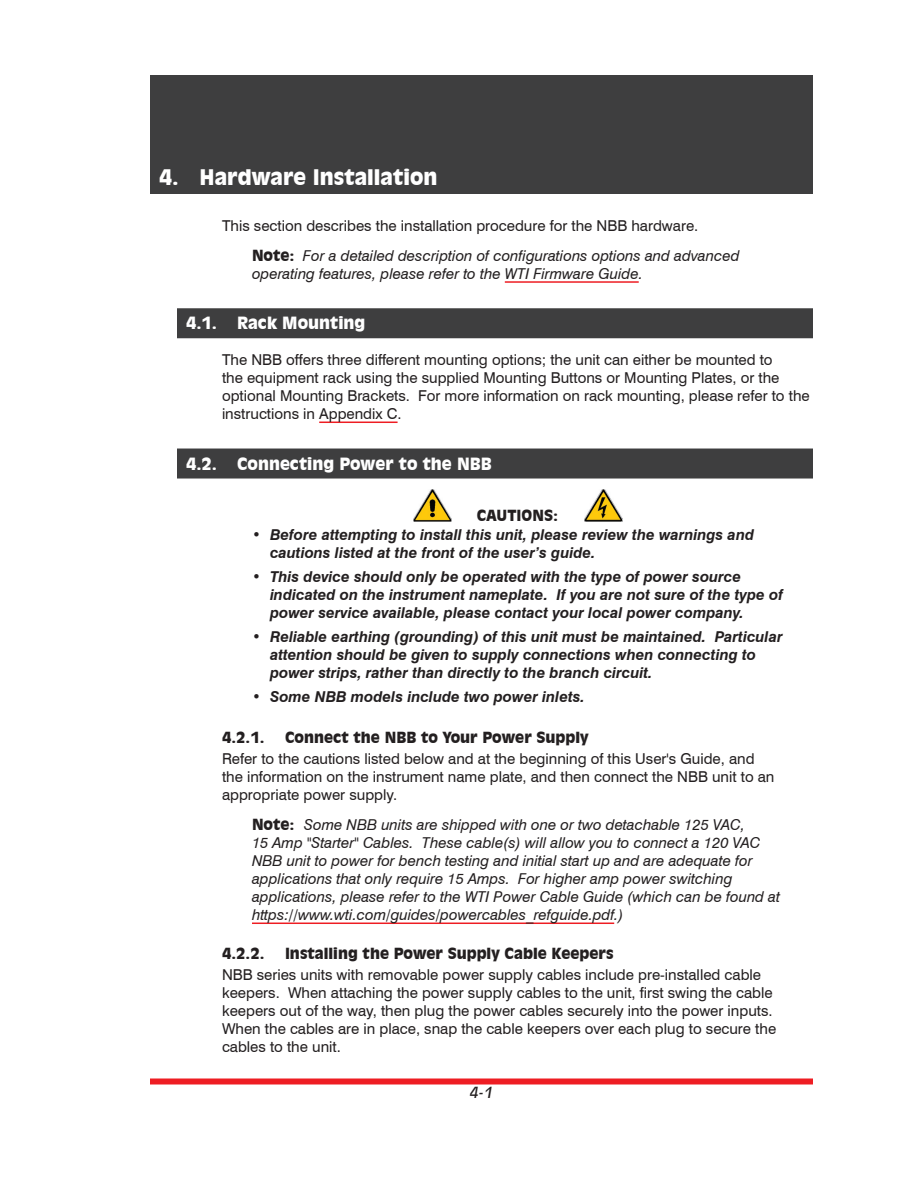
<style>
.page{position:relative;width:918px;height:1188px;background:#fff}
.page>*{position:absolute;margin:0;border:0;box-sizing:border-box;transform-origin:0 0}
.t1{font:900 21px "Incised 901 BT";color:#fff}
.t2{font:900 16.5px "Incised 901 BT";color:#fff}
.t3{font:15px/18px "Swiss 721 BT";color:#231f20}
.t4{font:italic 700 15px/18px "Swiss 721 BT";color:#231f20}
.t5{font:italic 15px/18px "Swiss 721 BT";color:#231f20}
.t6{font:900 15px "Incised 901 BT";color:#231f20}
.t7{font:italic 15px "Incised 901 BT";color:#231f20}
.s1{font-family:"Incised 901 BT";font-weight:900}
.s2{font-style:italic}
.s3{font-family:"Incised 901 BT";font-weight:900;font-style:normal}
</style>
<div class="page">
<div style="left:150px;top:1078px;width:663px;height:6px;background:#ee1d23"></div>
<div style="left:150px;top:75px;width:663px;height:119px;background:#3e3e3f"></div>
<hr style="left:505px;top:281px;width:134px;height:2px;background:#ee1d23">
<div style="left:177px;top:308px;width:636px;height:30px;background:#3e3e3f"></div>
<hr style="left:319px;top:422px;width:79px;height:1px;background:#ee1d23">
<div style="left:177px;top:449px;width:636px;height:30px;background:#3e3e3f"></div>
<hr style="left:252px;top:923px;width:362px;height:1px;background:#ee1d23">
<img style="left:414px;top:489px;width:37px;height:33px">
<img style="left:585px;top:489px;width:37px;height:33px">
<h1 class="t1" style="left:159px;top:164px;width:280px">4. Hardware Installation</h1>
<p class="t3" style="left:252px;top:211px;width:489px;line-height:30px;text-indent:-30px">This section describes the installation procedure for the NBB hardware.<br><span class="s1">Note:</span> <span class="s2">For a detailed description of configurations options and advanced</span></p>
<p class="t5" style="left:252px;top:265px;width:392px">operating features, please refer to the WTI Firmware Guide.</p>
<p class="t2" style="left:186px;top:313px;width:181px">4.1. Rack Mounting</p>
<p class="t3" style="left:222px;top:351px;width:589px">The NBB offers three different mounting options; the unit can either be mounted to<br>the equipment rack using the supplied Mounting Buttons or Mounting Plates, or the optional Mounting Brackets. For more information on rack mounting, please refer to the instructions in Appendix C.</p>
<p class="t2" style="left:186px;top:453px;width:307px">4.2. Connecting Power to the NBB</p>
<p class="t6" style="left:477px;top:506px;width:83px">CAUTIONS:</p>
<p class="t4" style="left:270px;top:526px;width:486px;text-indent:-18px">• Before attempting to install this unit, please review the warnings and cautions listed at the front of the user’s guide.</p>
<p class="t4" style="left:270px;top:568px;width:515px;text-indent:-18px">• This device should only be operated with the type of power source indicated on the instrument nameplate. If you are not sure of the type of power service available, please contact your local power company.</p>
<p class="t4" style="left:270px;top:628px;width:514px;text-indent:-18px">• Reliable earthing (grounding) of this unit must be maintained. Particular attention should be given to supply connections when connecting to power strips, rather than directly to the branch circuit.</p>
<p class="t4" style="left:252px;top:688px;width:334px">• Some NBB models include two power inlets.</p>
<p class="t6" style="left:222px;top:729px;width:44px">4.2.1.</p>
<p class="t6" style="left:285px;top:729px;width:305px">Connect the NBB to Your Power Supply</p>
<p class="t3" style="left:222px;top:750px;width:554px">Refer to the cautions listed below and at the beginning of this User's Guide, and the information on the instrument name plate, and then connect the NBB unit to an appropriate power supply.</p>
<p class="t5" style="left:252px;top:816px;width:530px"><span class="s3">Note:</span> Some NBB units are shipped with one or two detachable 125 VAC,<br>15 Amp "Starter" Cables. These cable(s) will allow you to connect a 120 VAC NBB unit to power for bench testing and initial start up and are adequate for applications that only require 15 Amps. For higher amp power switching applications, please refer to the WTI Power Cable Guide (which can be found at https://www.wti.com/guides/powercables_refguide.pdf.)</p>
<p class="t6" style="left:222px;top:944px;width:44px">4.2.2.</p>
<p class="t6" style="left:285px;top:944px;width:330px">Installing the Power Supply Cable Keepers</p>
<p class="t3" style="left:222px;top:965px;width:556px">NBB series units with removable power supply cables include pre-installed cable keepers. When attaching the power supply cables to the unit, first swing the cable keepers out of the way, then plug the power cables securely into the power inputs.<br>When the cables are in place, snap the cable keepers over each plug to secure the cables to the unit.</p>
<p class="t7" style="left:470px;top:1084px;width:24px">4-1</p>
</div>
